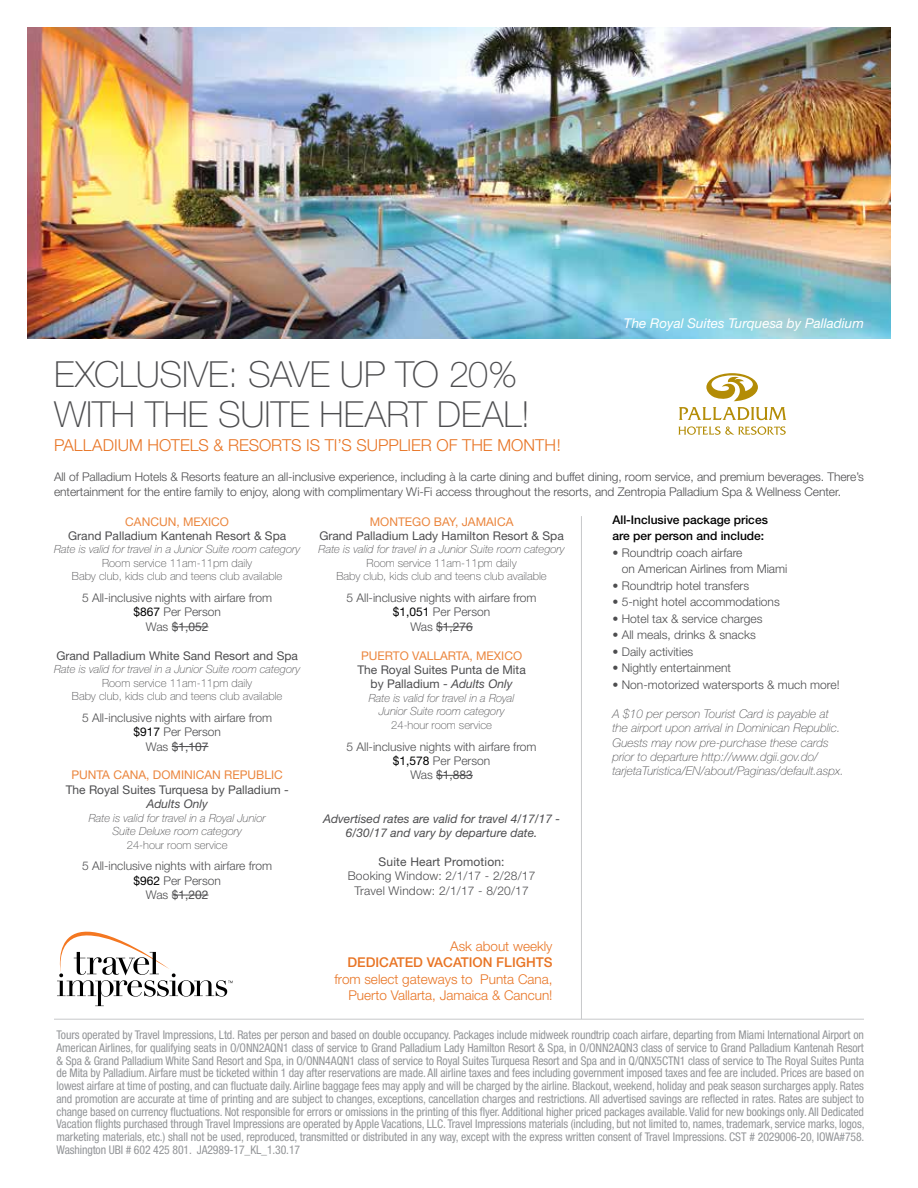
<style>
.page{position:relative;width:918px;height:1188px;background:#fff}
.page>*{position:absolute;margin:0;border:0;box-sizing:border-box;transform-origin:0 0}
.t1{font:100 36px/40.5px "Helvetica Neue";color:#4d4d4f}
.t2{font:300 16.5px "Helvetica Neue";color:#e87424}
.t3{font:300 13.5px/16.5px "Helvetica Neue";color:#e87424;text-align:right}
.t4{font:italic 13.5px "Helvetica Neue";color:#fff}
.t5{font:500 13.5px "Helvetica Neue";color:#e87424}
.t6{font:condensed 12px/12.8px "Helvetica Neue LT Std";letter-spacing:-.01em;color:#939598;text-align:justify}
.t7{font:300 12px/14.4px "Helvetica Neue";color:#4d4d4f;text-align:center}
.t8{font:12px/14.4px "Helvetica Neue";color:#4d4d4f;text-align:center}
.t9{font:italic 100 12px/14.4px "Helvetica Neue";color:#4d4d4f}
.t10{font:italic 12px/14.4px "Helvetica Neue";color:#4d4d4f;text-align:center}
.t11{font:12px "Helvetica Neue";color:#eb863e}
.t12{font:500 12px/16.5px "Helvetica Neue";color:#000}
.t13{font:italic 100 11.25px/13.5px "Helvetica Neue";color:#4d4d4f;text-align:center}
.t14{font:100 11.25px/13.5px "Helvetica Neue";color:#4d4d4f;text-align:center}
.s1{font-weight:400;color:#000}
.s2{font-weight:400}
.s3{font-style:italic}
</style>
<div class="page">
<img style="left:27px;top:27px;width:864px;height:312px">
<hr style="left:581px;top:516px;width:1px;height:503px;background:#c7c8ca">
<hr style="left:54px;top:1019px;width:810px;height:1px;background:#c7c8ca">
<svg style="left:706px;top:373px;width:52px;height:28px"></svg>
<svg style="left:678px;top:426px;width:108px;height:9px"></svg>
<svg style="left:679px;top:407px;width:107px;height:13px"></svg>
<hr style="left:172px;top:627px;width:36px;height:1px;background:#4d4d4f">
<hr style="left:172px;top:746px;width:36px;height:1px;background:#4d4d4f">
<hr style="left:172px;top:895px;width:36px;height:1px;background:#4d4d4f">
<hr style="left:436px;top:627px;width:37px;height:1px;background:#4d4d4f">
<hr style="left:436px;top:775px;width:37px;height:1px;background:#4d4d4f">
<svg style="left:57px;top:932px;width:176px;height:74px"></svg>
<h1 class="t1" style="left:54px;top:354px;width:478px">EXCLUSIVE: SAVE UP TO 20%<br>WITH THE SUITE HEART DEAL!</h1>
<h2 class="t2" style="left:54px;top:435px;width:508px">PALLADIUM HOTELS &amp; RESORTS IS TI’S SUPPLIER OF THE MONTH!</h2>
<p class="t4" style="left:624px;top:315px;width:242px">The Royal Suites Turquesa by Palladium</p>
<p class="t7" style="left:54px;top:470px;width:812px;text-align:left">All of Palladium Hotels &amp; Resorts feature an all-inclusive experience, including à la carte dining and buffet dining, room service, and premium beverages. There’s entertainment for the entire family to enjoy, along with complimentary Wi-Fi access throughout the resorts, and Zentropia Palladium Spa &amp; Wellness Center.</p>
<p class="t11" style="left:125px;top:514px;width:105px">CANCUN, MEXICO</p>
<p class="t8" style="left:68px;top:528px;width:220px">Grand Palladium Kantenah Resort &amp; Spa</p>
<p class="t13" style="left:54px;top:543px;width:247px">Rate is valid for travel in a Junior Suite room category</p>
<p class="t14" style="left:72px;top:556px;width:212px">Room service 11am-11pm daily<br>Baby club, kids club and teens club available</p>
<p class="t7" style="left:82px;top:590px;width:192px">5 All-inclusive nights with airfare from <span class="s1">$867</span> Per Person<br>Was <span class="s2">$1,052</span></p>
<p class="t8" style="left:56px;top:648px;width:243px">Grand Palladium White Sand Resort and Spa</p>
<p class="t13" style="left:54px;top:662px;width:247px">Rate is valid for travel in a Junior Suite room category</p>
<p class="t14" style="left:72px;top:676px;width:212px">Room service 11am-11pm daily<br>Baby club, kids club and teens club available</p>
<p class="t7" style="left:82px;top:710px;width:192px">5 All-inclusive nights with airfare from <span class="s1">$917</span> Per Person<br>Was <span class="s2">$1,107</span></p>
<p class="t11" style="left:71px;top:768px;width:213px">PUNTA CANA, DOMINICAN REPUBLIC</p>
<p class="t8" style="left:66px;top:782px;width:224px">The Royal Suites Turquesa by Palladium -</p>
<p class="t10" style="left:146px;top:796px;width:63px">Adults Only</p>
<p class="t13" style="left:89px;top:811px;width:178px">Rate is valid for travel in a Royal Junior<br>Suite Deluxe room category</p>
<p class="t14" style="left:127px;top:838px;width:102px">24-hour room service</p>
<p class="t7" style="left:82px;top:859px;width:192px">5 All-inclusive nights with airfare from <span class="s1">$962</span> Per Person<br>Was <span class="s2">$1,202</span></p>
<p class="t11" style="left:370px;top:514px;width:145px">MONTEGO BAY, JAMAICA</p>
<p class="t8" style="left:319px;top:528px;width:246px">Grand Palladium Lady Hamilton Resort &amp; Spa</p>
<p class="t13" style="left:319px;top:543px;width:247px">Rate is valid for travel in a Junior Suite room category</p>
<p class="t14" style="left:336px;top:556px;width:212px">Room service 11am-11pm daily<br>Baby club, kids club and teens club available</p>
<p class="t7" style="left:347px;top:590px;width:192px">5 All-inclusive nights with airfare from <span class="s1">$1,051</span> Per Person<br>Was <span class="s2">$1,276</span></p>
<p class="t11" style="left:361px;top:648px;width:163px">PUERTO VALLARTA, MEXICO</p>
<p class="t8" style="left:357px;top:662px;width:170px">The Royal Suites Punta de Mita by Palladium - <span class="s3">Adults Only</span></p>
<p class="t13" style="left:369px;top:691px;width:147px">Rate is valid for travel in a Royal<br>Junior Suite room category</p>
<p class="t14" style="left:391px;top:718px;width:102px">24-hour room service</p>
<p class="t7" style="left:347px;top:739px;width:192px">5 All-inclusive nights with airfare from <span class="s1">$1,578</span> Per Person<br>Was <span class="s2">$1,883</span></p>
<p class="t10" style="left:323px;top:811px;width:239px">Advertised rates are valid for travel 4/17/17 -<br>6/30/17 and vary by departure date.</p>
<p class="t8" style="left:379px;top:854px;width:128px">Suite Heart Promotion:</p>
<p class="t7" style="left:348px;top:868px;width:189px">Booking Window: 2/1/17 - 2/28/17<br>Travel Window: 2/1/17 - 8/20/17</p>
<p class="t3" style="left:450px;top:937px;width:104px">Ask about weekly</p>
<p class="t5" style="left:348px;top:954px;width:207px">DEDICATED VACATION FLIGHTS</p>
<p class="t3" style="left:334px;top:970px;width:220px">from select gateways to Punta Cana,<br>Puerto Vallarta, Jamaica &amp; Cancun!</p>
<p class="t12" style="left:612px;top:511px;width:157px">All-Inclusive package prices are per person and include:</p>
<p class="t7" style="left:622px;top:544px;width:167px;line-height:16.5px;text-align:left;text-indent:-9px">• Roundtrip coach airfare<br>on American Airlines from Miami</p>
<p class="t7" style="left:612px;top:578px;width:138px">• Roundtrip hotel transfers</p>
<p class="t7" style="left:612px;top:595px;width:169px">• 5-night hotel accommodations</p>
<p class="t7" style="left:612px;top:611px;width:152px">• Hotel tax &amp; service charges</p>
<p class="t7" style="left:612px;top:628px;width:145px">• All meals, drinks &amp; snacks</p>
<p class="t7" style="left:612px;top:644px;width:82px">• Daily activities</p>
<p class="t7" style="left:612px;top:661px;width:120px">• Nightly entertainment</p>
<p class="t7" style="left:612px;top:677px;width:229px">• Non-motorized watersports &amp; much more!</p>
<p class="t9" style="left:612px;top:706px;width:233px">A $10 per person Tourist Card is payable at the airport upon arrival in Dominican Republic.<br>Guests may now pre-purchase these cards prior to departure http://www.dgii.gov.do/ tarjetaTuristica/EN/about/Paginas/default.aspx.</p>
<p class="t6" style="left:57px;top:1028px;width:810px">Tours operated by Travel Impressions, Ltd. Rates per person and based on double occupancy. Packages include midweek roundtrip coach airfare, departing from Miami International Airport on American Airlines, for qualifying seats in O/ONN2AQN1 class of service to Grand Palladium Lady Hamilton Resort &amp; Spa, in O/ONN2AQN3 class of service to Grand Palladium Kantenah Resort &amp; Spa &amp; Grand Palladium White Sand Resort and Spa, in O/ONN4AQN1 class of service to Royal Suites Turquesa Resort and Spa and in Q/QNX5CTN1 class of service to The Royal Suites Punta de Mita by Palladium. Airfare must be ticketed within 1 day after reservations are made. All airline taxes and fees including government imposed taxes and fee are included. Prices are based on lowest airfare at time of posting, and can fluctuate daily. Airline baggage fees may apply and will be charged by the airline. Blackout, weekend, holiday and peak season surcharges apply. Rates and promotion are accurate at time of printing and are subject to changes, exceptions, cancellation charges and restrictions. All advertised savings are reflected in rates. Rates are subject to change based on currency fluctuations. Not responsible for errors or omissions in the printing of this flyer. Additional higher priced packages available. Valid for new bookings only. All Dedicated Vacation flights purchased through Travel Impressions are operated by Apple Vacations, LLC. Travel Impressions materials (including, but not limited to, names, trademark, service marks, logos, marketing materials, etc.) shall not be used, reproduced, transmitted or distributed in any way, except with the express written consent of Travel Impressions. CST # 2029006-20, IOWA#758.<br>Washington UBI # 602 425 801. JA2989-17_KL_1.30.17</p>
</div>
